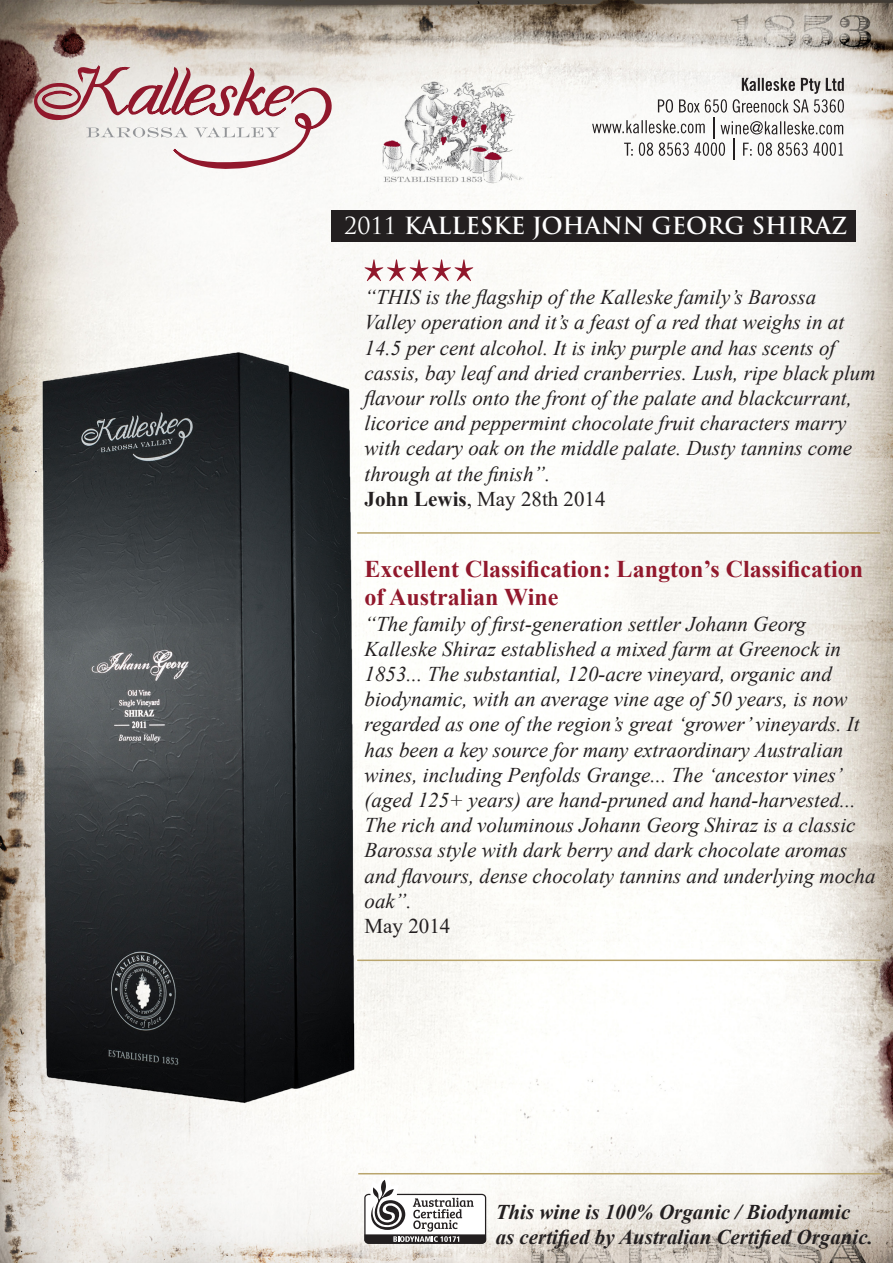
<style>
.page{position:relative;width:893px;height:1263px;background:#fff}
.page>*{position:absolute;margin:0;border:0;box-sizing:border-box;transform-origin:0 0}
.t1{font:700 24px/28.8px "Times New Roman";color:#91182c}
.t2{font:700 22.95px "Trajan Pro";color:#fff}
.t3{font:italic 21px/25.2px "Times New Roman";color:#231f20}
.t4{font:italic 700 21px/25.2px "Times New Roman";color:#231f20}
.t5{font:21px "Times New Roman";color:#231f20}
.s1{font-weight:400}
.s2{font-weight:700}
</style>
<div class="page">
<img style="left:0;top:0;width:893px;height:1263px">
<div style="left:332px;top:210px;width:524px;height:31px;background:#231f20"></div>
<svg style="left:592px;top:78px;width:252px;height:82px"></svg>
<hr style="left:357px;top:532px;width:523px;height:2px;background:#b9a56d">
<hr style="left:358px;top:1173px;width:523px;height:1px;background:#b9a56d">
<hr style="left:357px;top:959px;width:523px;height:2px;background:#b9a56d">
<svg style="left:364px;top:259px;width:109px;height:22px"></svg>
<svg style="left:33px;top:64px;width:299px;height:105px"></svg>
<svg style="left:360px;top:1171px;width:126px;height:90px"></svg>
<p class="t2" style="left:344px;top:212px;width:505px"><span class="s1">2011</span> KALLESKE JOHANN GEORG SHIRAZ</p>
<p class="t3" style="left:365px;top:284px;width:453px">“THIS is the flagship of the Kalleske family’s Barossa</p>
<p class="t3" style="left:365px;top:309px;width:481px">Valley operation and it’s a feast of a red that weighs in at<br>14.5 per cent alcohol. It is inky purple and has scents of</p>
<p class="t3" style="left:365px;top:360px;width:512px">cassis, bay leaf and dried cranberries. Lush, ripe black plum flavour rolls onto the front of the palate and blackcurrant, licorice and peppermint chocolate fruit characters marry with cedary oak on the middle palate. Dusty tannins come through at the finish”.</p>
<p class="t5" style="left:365px;top:484px;width:242px"><span class="s2">John Lewis</span>, May 28th 2014</p>
<p class="t1" style="left:365px;top:553px;width:500px">Excellent Classification: Langton’s Classification of Australian Wine</p>
<p class="t3" style="left:365px;top:610px;width:443px">“The family of first-generation settler Johann Georg</p>
<p class="t3" style="left:365px;top:636px;width:478px">Kalleske Shiraz established a mixed farm at Greenock in<br>1853... The substantial, 120-acre vineyard, organic and</p>
<p class="t3" style="left:365px;top:686px;width:484px">biodynamic, with an average vine age of 50 years, is now</p>
<p class="t3" style="left:365px;top:711px;width:512px">regarded as one of the region’s great ‘grower’ vineyards. It has been a key source for many extraordinary Australian wines, including Penfolds Grange... The ‘ancestor vines’ (aged 125+ years) are hand-pruned and hand-harvested...<br>The rich and voluminous Johann Georg Shiraz is a classic Barossa style with dark berry and dark chocolate aromas and flavours, dense chocolaty tannins and underlying mocha oak”.</p>
<p class="t5" style="left:365px;top:911px;width:87px">May 2014</p>
<p class="t4" style="left:496px;top:1198px;width:379px">This wine is 100% Organic / Biodynamic as certified by Australian Certified Organic.</p>
</div>
